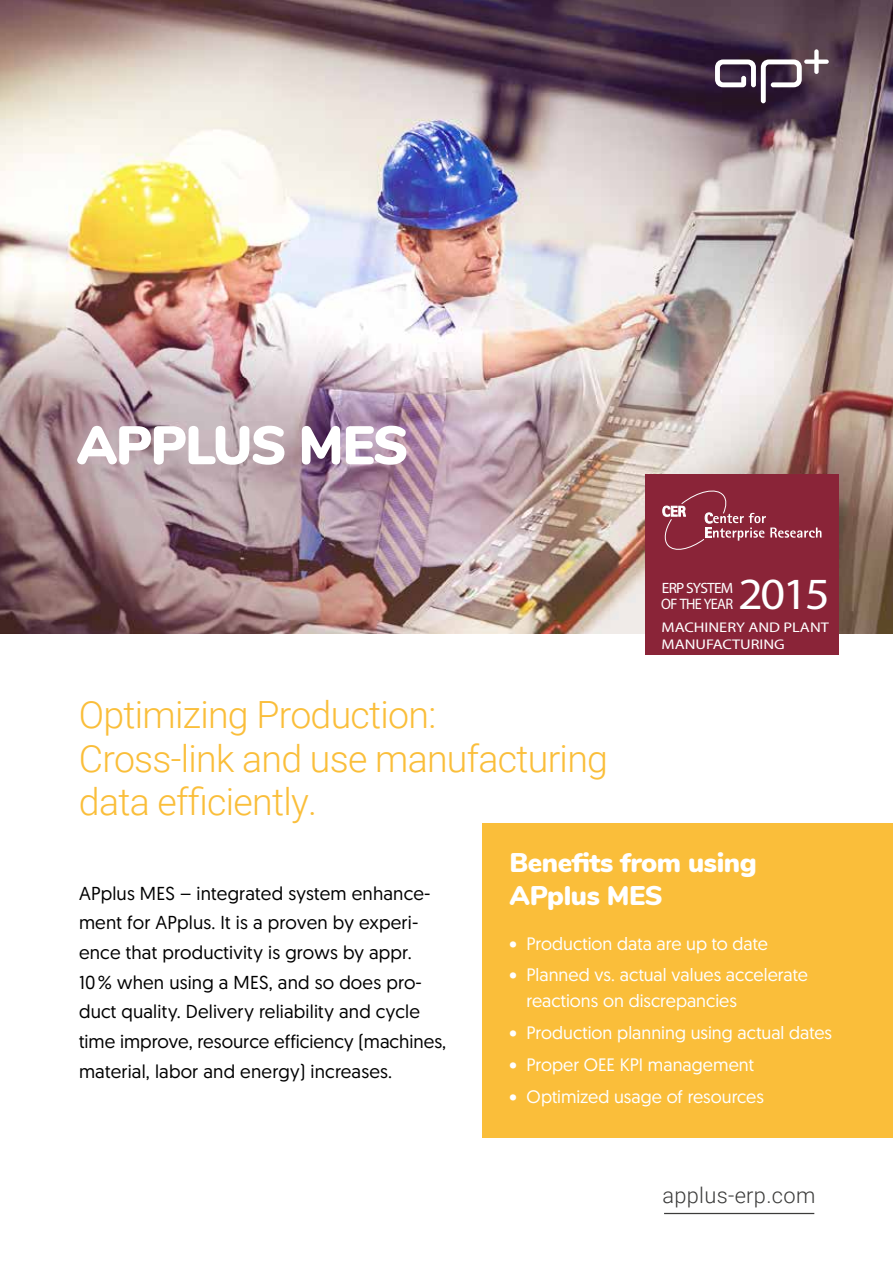
<style>
.page{position:relative;width:893px;height:1263px;background:#fff}
.page>*{position:absolute;margin:0;border:0;box-sizing:border-box;transform-origin:0 0}
.t1{font:900 54px "Nunito";letter-spacing:-.035em;color:#fff}
.t2{font:44.7px "Myriad";color:#fff;scale:1.08 1}
.t3{font:300 37.5px/43.5px "Roboto";letter-spacing:-.02em;color:#fabe3a}
.t4{font:900 27px/32.4px "Nunito";letter-spacing:-.015em;color:#fff}
.t5{font:300 21.75px "Roboto";letter-spacing:.015em;color:#3c3c3b}
.t6{font:18.75px/29.7px "Geomanist";letter-spacing:.01em;color:#000}
.t7{font:18px/25.5px "Geomanist";color:#fff}
.t8{font:15.15px "Myriad";letter-spacing:-.05em;color:#fff;scale:.94 1}
.t9{font:15px "Myriad";letter-spacing:-.05em;color:#fff}
.t10{font:14.1px/16.8px "Myriad";color:#fff;scale:1.17 1}
</style>
<div class="page">
<img style="left:0;top:0;width:893px;height:634px">
<div style="left:483px;top:823px;width:410px;height:314px;background:#fabe3a"></div>
<div style="left:645px;top:474px;width:193px;height:181px;background:#8a2438"></div>
<svg style="left:662px;top:490px;width:159px;height:60px"></svg>
<svg style="left:715px;top:49px;width:114px;height:54px"></svg>
<hr style="left:664px;top:1213px;width:150px;height:1px;background:#3c3c3b">
<h1 class="t1" style="left:77px;top:405px;width:334px">APPLUS MES</h1>
<h3 class="t3" style="left:79px;top:692px;width:531px">Optimizing Production:<br>Cross-link and use manufacturing data efficiently.</h3>
<h2 class="t2" style="left:738px;top:572px;width:86px">2015</h2>
<p class="t10" style="left:661px;top:620px;width:145px">MACHINERY AND PLANT<br>MANUFACTURING</p>
<p class="t9" style="left:662px;top:580px;width:73px">ERP SYSTEM</p>
<p class="t8" style="left:661px;top:597px;width:78px">OF THE YEAR</p>
<p class="t6" style="left:79px;top:878px;width:369px">APplus MES – integrated system enhance&shy;ment for APplus. It is a proven by experi&shy;ence that productivity is grows by appr.<br>10 % when using a MES, and so does pro&shy;duct quality. Delivery reliability and cycle time improve, resource efficiency (machines, material, labor and energy) increases.</p>
<h3 class="t4" style="left:510px;top:845px;width:249px">Benefits from using<br>APplus MES</h3>
<p class="t7" style="left:510px;top:930px;width:260px">• Production data are up to date</p>
<p class="t7" style="left:527px;top:962px;width:283px;text-indent:-17px">• Planned vs. actual values accelerate reactions on discrepancies</p>
<p class="t7" style="left:510px;top:1019px;width:324px">• Production planning using actual dates</p>
<p class="t7" style="left:510px;top:1051px;width:246px">• Proper OEE KPI management</p>
<p class="t7" style="left:510px;top:1083px;width:256px">• Optimized usage of resources</p>
<p class="t5" style="left:662px;top:1180px;width:154px">applus-erp.com</p>
</div>
